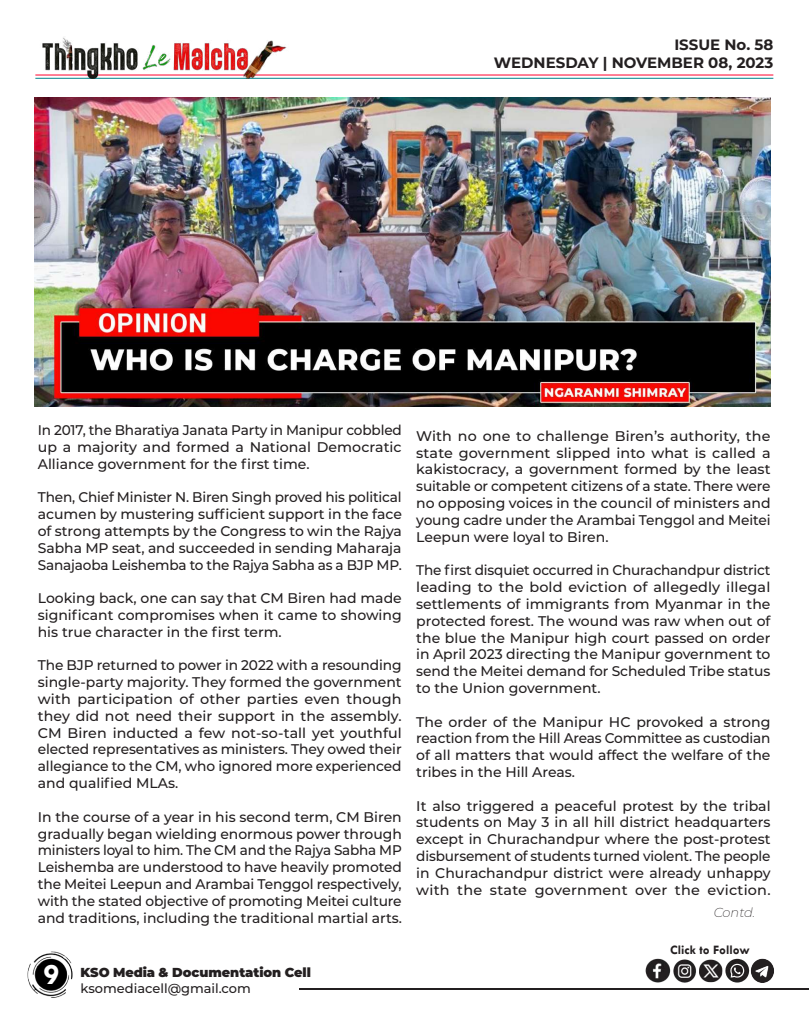
<style>
.page{position:relative;width:810px;height:1013px;background:#fff}
.page>*{position:absolute;margin:0;border:0;box-sizing:border-box;transform-origin:0 0}
.t1{font:700 30px "Tw Cen";color:#fff}
.t2{font:700 15px/18px "Montserrat";color:#231f20;text-align:right}
.t3{font:500 14px/16.8px "Montserrat";color:#231f20;text-align:justify}
.t4{font:900 13px "Montserrat";letter-spacing:-.005em;color:#231f20}
.t5{font:500 13px "Montserrat";color:#231f20}
.t6{font:700 13px "Tw Cen";color:#231f20}
.t7{font:italic 200 13px "Montserrat";letter-spacing:-.01em;color:#231f20}
</style>
<div class="page">
<hr style="left:299px;top:988px;width:509px;height:1px;background:#231f20">
<img style="left:27px;top:951px;width:46px;height:47px">
<hr style="left:35px;top:74px;width:738px;height:1px;background:#ff002d">
<hr style="left:35px;top:78px;width:738px;height:1px;background:#00848b">
<img style="left:35px;top:37px;width:254px;height:42px">
<img style="left:645px;top:958px;width:129px;height:25px">
<img style="left:35px;top:97px;width:736px;height:309px">
<p class="t2" style="left:494px;top:35px;width:281px">ISSUE No. 58<br>WEDNESDAY | NOVEMBER 08, 2023</p>
<p class="t3" style="left:38px;top:421px;width:366px">In 2017, the Bharatiya Janata Party in Manipur cobbled up a majority and formed a National Democratic Alliance government for the first time.</p>
<p class="t3" style="left:38px;top:488px;width:366px">Then, Chief Minister N. Biren Singh proved his political acumen by mustering sufficient support in the face of strong attempts by the Congress to win the Rajya Sabha MP seat, and succeeded in sending Maharaja Sanajaoba Leishemba to the Rajya Sabha as a BJP MP.</p>
<p class="t3" style="left:38px;top:589px;width:366px">Looking back, one can say that CM Biren had made significant compromises when it came to showing his true character in the first term.</p>
<p class="t3" style="left:38px;top:656px;width:366px">The BJP returned to power in 2022 with a resounding single-party majority. They formed the government with participation of other parties even though they did not need their support in the assembly.<br>CM Biren inducted a few not-so-tall yet youthful elected representatives as ministers. They owed their allegiance to the CM, who ignored more experienced and qualified MLAs.</p>
<p class="t3" style="left:38px;top:807px;width:366px">In the course of a year in his second term, CM Biren gradually began wielding enormous power through ministers loyal to him. The CM and the Rajya Sabha MP Leishemba are understood to have heavily promoted the Meitei Leepun and Arambai Tenggol respectively, with the stated objective of promoting Meitei culture and traditions, including the traditional martial arts.</p>
<h1 class="t1" style="left:43px;top:956px;width:17px">9</h1>
<p class="t4" style="left:81px;top:962px;width:232px">KSO Media &amp; Documentation Cell</p>
<p class="t5" style="left:81px;top:978px;width:172px">ksomediacell@gmail.com</p>
<p class="t3" style="left:416px;top:427px;width:356px">With no one to challenge Biren’s authority, the state government slipped into what is called a kakistocracy, a government formed by the least suitable or competent citizens of a state. There were no opposing voices in the council of ministers and young cadre under the Arambai Tenggol and Meitei Leepun were loyal to Biren.</p>
<p class="t3" style="left:416px;top:561px;width:356px">The first disquiet occurred in Churachandpur district leading to the bold eviction of allegedly illegal settlements of immigrants from Myanmar in the protected forest. The wound was raw when out of the blue the Manipur high court passed on order in April 2023 directing the Manipur government to send the Meitei demand for Scheduled Tribe status to the Union government.</p>
<p class="t3" style="left:416px;top:712px;width:356px">The order of the Manipur HC provoked a strong reaction from the Hill Areas Committee as custodian of all matters that would affect the welfare of the tribes in the Hill Areas.</p>
<p class="t3" style="left:416px;top:796px;width:356px">It also triggered a peaceful protest by the tribal students on May 3 in all hill district headquarters except in Churachandpur where the post-protest disbursement of students turned violent. The people in Churachandpur district were already unhappy with the state government over the eviction.</p>
<p class="t7" style="left:714px;top:903px;width:43px">Contd.</p>
<p class="t6" style="left:670px;top:942px;width:81px">Click to Follow</p>
</div>
